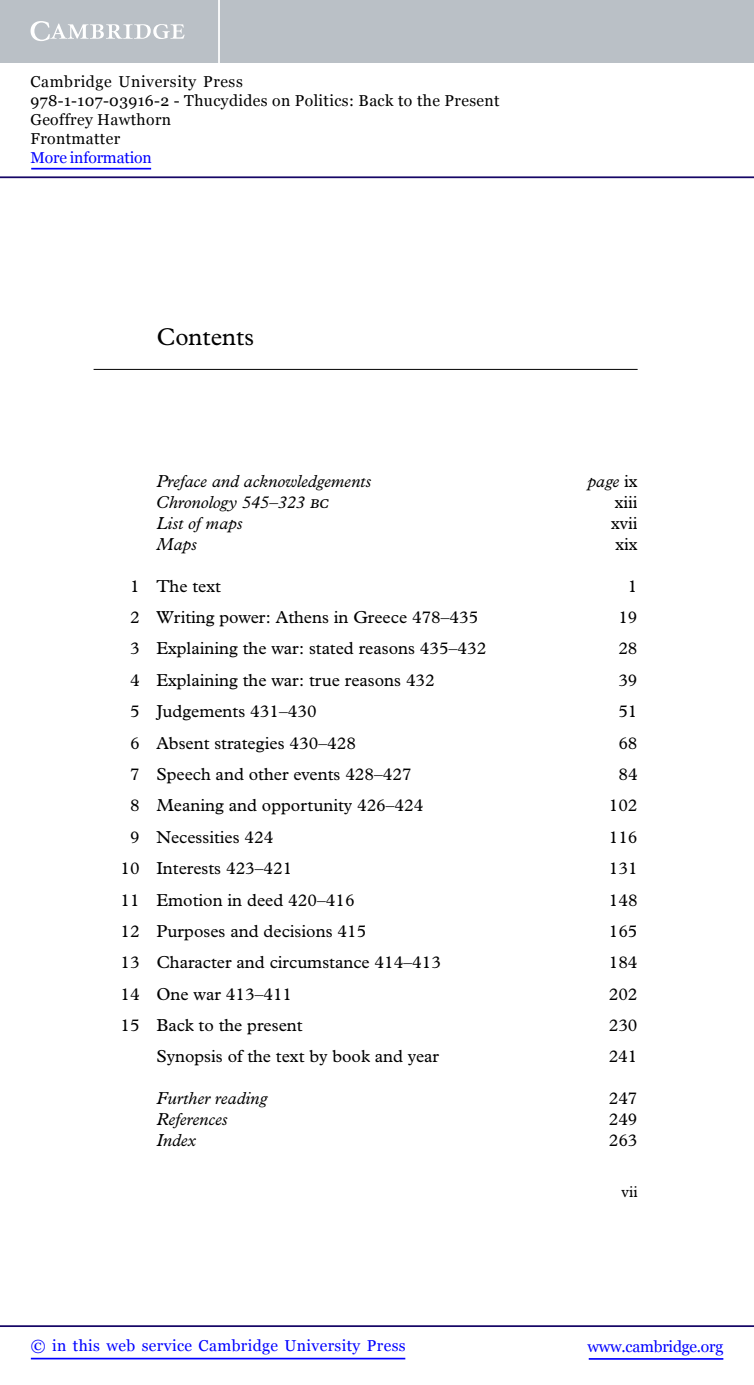
<style>
.page{position:relative;width:754px;height:1385px;background:#fff}
.page>*{position:absolute;margin:0;border:0;box-sizing:border-box;transform-origin:0 0}
.t1{font:24.32px "Plantin";color:#000}
.t2{font:17.5px "Plantin";color:#000}
.t3{font:italic 17.5px "Plantin";color:#000}
.t4{font:15.75px/18.9px "Georgia";letter-spacing:.025em;color:#000}
.t5{font:15.75px "Georgia";letter-spacing:.025em;color:#00f}
.t6{font:15.75px "Georgia";letter-spacing:-.015em;color:#00f}
.t7{font:15.75px "Georgia";letter-spacing:-.01em;color:#00f}
.t8{font:15.75px "Plantin";color:#000}
.s1{font-style:normal}
.s2{font-family:"Plantin Exp"}
</style>
<div class="page">
<hr style="left:94px;top:369px;width:544px;height:1px;background:#000">
<hr style="left:589px;top:1358px;width:134px;height:1px;background:#00f">
<hr style="left:0;top:1325px;width:754px;height:2px;background:#150666">
<hr style="left:31px;top:1357px;width:374px;height:2px;background:#00f">
<div style="left:0;top:0;width:754px;height:63px;background:#bac0c6"></div>
<svg style="left:31px;top:21px;width:154px;height:20px"></svg>
<hr style="left:218px;top:0;width:2px;height:63px;background:#fff">
<hr style="left:0;top:176px;width:754px;height:2px;background:#150666">
<hr style="left:31px;top:168px;width:120px;height:1px;background:#00f">
<p class="t4" style="left:31px;top:72px;width:471px">Cambridge University Press<br>978-1-107-03916-2 - Thucydides on Politics: Back to the Present<br>Geoffrey Hawthorn<br>Frontmatter</p>
<p class="t7" style="left:31px;top:148px;width:123px">More information</p>
<h1 class="t1" style="left:156px;top:328px;width:99px">Contents</h1>
<p class="t3" style="left:156px;top:475px;width:216px">Preface and acknowledgements</p>
<p class="t3" style="left:587px;top:475px;width:52px">page <span class="s1">ix</span></p>
<p class="t3" style="left:156px;top:496px;width:176px">Chronology 545–323 <span class="s2">bc</span></p>
<p class="t2" style="left:615px;top:496px;width:24px">xiii</p>
<p class="t3" style="left:156px;top:517px;width:88px">List of maps</p>
<p class="t2" style="left:611px;top:517px;width:28px">xvii</p>
<p class="t3" style="left:156px;top:537px;width:42px">Maps</p>
<p class="t2" style="left:615px;top:537px;width:24px">xix</p>
<p class="t2" style="left:130px;top:579px;width:92px">1 The text</p>
<p class="t2" style="left:628px;top:579px;width:11px">1</p>
<p class="t2" style="left:130px;top:611px;width:350px">2 Writing power: Athens in Greece 478–435</p>
<p class="t2" style="left:618px;top:611px;width:21px">19</p>
<p class="t2" style="left:130px;top:642px;width:358px">3 Explaining the war: stated reasons 435–432</p>
<p class="t2" style="left:618px;top:642px;width:21px">28</p>
<p class="t2" style="left:130px;top:673px;width:306px">4 Explaining the war: true reasons 432</p>
<p class="t2" style="left:618px;top:673px;width:21px">39</p>
<p class="t2" style="left:130px;top:705px;width:188px">5 Judgements 431–430</p>
<p class="t2" style="left:618px;top:705px;width:21px">51</p>
<p class="t2" style="left:130px;top:736px;width:227px">6 Absent strategies 430–428</p>
<p class="t2" style="left:618px;top:736px;width:21px">68</p>
<p class="t2" style="left:130px;top:768px;width:283px">7 Speech and other events 428–427</p>
<p class="t2" style="left:618px;top:768px;width:21px">84</p>
<p class="t2" style="left:130px;top:799px;width:295px">8 Meaning and opportunity 426–424</p>
<p class="t2" style="left:609px;top:799px;width:30px">102</p>
<p class="t2" style="left:130px;top:830px;width:145px">9 Necessities 424</p>
<p class="t2" style="left:609px;top:830px;width:30px">116</p>
<p class="t2" style="left:121px;top:862px;width:173px">10 Interests 423–421</p>
<p class="t2" style="left:609px;top:862px;width:30px">131</p>
<p class="t2" style="left:121px;top:893px;width:236px">11 Emotion in deed 420–416</p>
<p class="t2" style="left:609px;top:893px;width:30px">148</p>
<p class="t2" style="left:121px;top:924px;width:247px">12 Purposes and decisions 415</p>
<p class="t2" style="left:609px;top:924px;width:30px">165</p>
<p class="t2" style="left:121px;top:956px;width:322px">13 Character and circumstance 414–413</p>
<p class="t2" style="left:609px;top:956px;width:30px">184</p>
<p class="t2" style="left:121px;top:987px;width:173px">14 One war 413–411</p>
<p class="t2" style="left:609px;top:987px;width:30px">202</p>
<p class="t2" style="left:121px;top:1019px;width:184px">15 Back to the present</p>
<p class="t2" style="left:609px;top:1019px;width:30px">230</p>
<p class="t2" style="left:156px;top:1050px;width:284px">Synopsis of the text by book and year</p>
<p class="t2" style="left:609px;top:1050px;width:30px">241</p>
<p class="t3" style="left:156px;top:1092px;width:112px">Further reading</p>
<p class="t2" style="left:609px;top:1092px;width:30px">247</p>
<p class="t3" style="left:156px;top:1113px;width:73px">References</p>
<p class="t2" style="left:609px;top:1113px;width:30px">249</p>
<p class="t3" style="left:156px;top:1134px;width:41px">Index</p>
<p class="t2" style="left:609px;top:1134px;width:30px">263</p>
<p class="t8" style="left:622px;top:1185px;width:18px">vii</p>
<p class="t5" style="left:31px;top:1337px;width:376px">© in this web service Cambridge University Press</p>
<p class="t6" style="left:587px;top:1337px;width:137px">www.cambridge.org</p>
</div>
